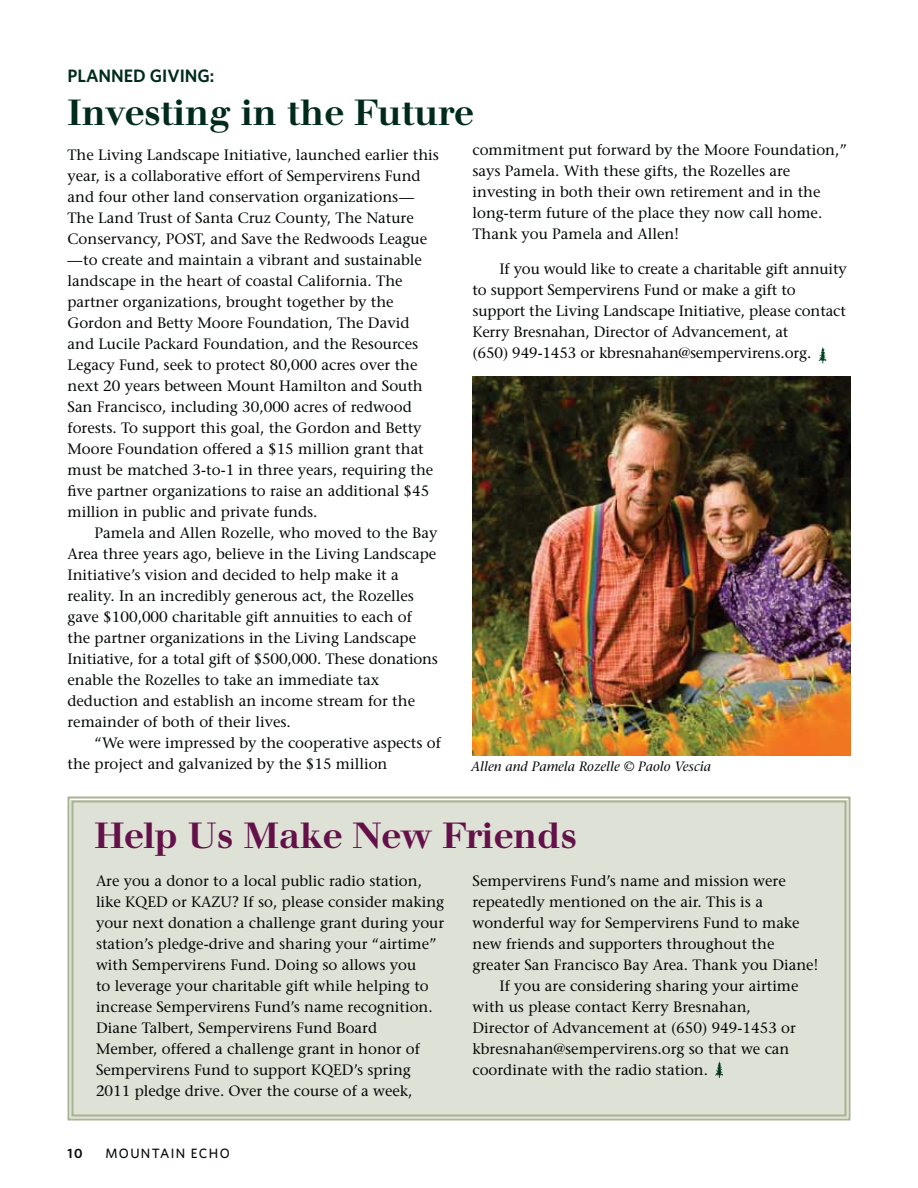
<style>
.page{position:relative;width:918px;height:1188px;background:#fff}
.page>*{position:absolute;margin:0;border:0;box-sizing:border-box;transform-origin:0 0}
.t1{font:500 36px "Walbaum";color:#64114a}
.t2{font:500 36px "Walbaum";color:#002b1c}
.t3{font:600 18px "Whitney";color:#002b1c}
.t4{font:15px/21px "Stone Serif";color:#030806}
.t5{font:italic 13.5px "Stone Serif";color:#030806}
.t6{font:500 13.5px "Whitney";letter-spacing:.1em;color:#030806}
.t7{font:600 13.5px "Whitney";color:#030806}
</style>
<div class="page">
<div style="left:67px;top:796px;width:784px;height:325px;background:#dee1d5"></div>
<img style="left:473px;top:376px;width:378px;height:380px">
<svg style="left:819px;top:347px;width:8px;height:16px"></svg>
<svg style="left:715px;top:1061px;width:8px;height:17px"></svg>
<p class="t3" style="left:68px;top:69px;width:148px">PLANNED GIVING:</p>
<h1 class="t2" style="left:68px;top:99px;width:407px">Investing in the Future</h1>
<p class="t4" style="left:68px;top:146px;width:373px">The Living Landscape Initiative, launched earlier this year, is a collaborative effort of Sempervirens Fund and four other land conservation organizations— The Land Trust of Santa Cruz County, The Nature Conservancy, POST, and Save the Redwoods League —to create and maintain a vibrant and sustainable landscape in the heart of coastal California. The partner organizations, brought together by the Gordon and Betty Moore Foundation, The David and Lucile Packard Foundation, and the Resources Legacy Fund, seek to protect 80,000 acres over the next 20 years between Mount Hamilton and South San Francisco, including 30,000 acres of redwood forests. To support this goal, the Gordon and Betty Moore Foundation offered a $15 million grant that must be matched 3-to-1 in three years, requiring the five partner organizations to raise an additional $45 million in public and private funds.</p>
<p class="t4" style="left:68px;top:524px;width:372px;text-indent:27px">Pamela and Allen Rozelle, who moved to the Bay Area three years ago, believe in the Living Landscape Initiative’s vision and decided to help make it a reality. In an incredibly generous act, the Rozelles gave $100,000 charitable gift annuities to each of the partner organizations in the Living Landscape Initiative, for a total gift of $500,000. These donations enable the Rozelles to take an immediate tax deduction and establish an income stream for the remainder of both of their lives.</p>
<p class="t4" style="left:68px;top:734px;width:375px;text-indent:27px">“We were impressed by the cooperative aspects of the project and galvanized by the $15 million</p>
<p class="t4" style="left:473px;top:141px;width:376px">commitment put forward by the Moore Foundation,” says Pamela. With these gifts, the Rozelles are investing in both their own retirement and in the long-term future of the place they now call home.<br>Thank you Pamela and Allen!</p>
<p class="t4" style="left:473px;top:260px;width:376px;text-indent:27px">If you would like to create a charitable gift annuity to support Sempervirens Fund or make a gift to support the Living Landscape Initiative, please contact Kerry Bresnahan, Director of Advancement, at<br>(650) 949-1453 or kbresnahan@sempervirens.org.</p>
<p class="t5" style="left:471px;top:761px;width:242px">Allen and Pamela Rozelle © Paolo Vescia</p>
<h1 class="t1" style="left:95px;top:822px;width:484px">Help Us Make New Friends</h1>
<p class="t4" style="left:96px;top:872px;width:350px">Are you a donor to a local public radio station, like KQED or KAZU? If so, please consider making your next donation a challenge grant during your station’s pledge-drive and sharing your “airtime” with Sempervirens Fund. Doing so allows you<br>to leverage your charitable gift while helping to increase Sempervirens Fund’s name recognition.<br>Diane Talbert, Sempervirens Fund Board<br>Member, offered a challenge grant in honor of Sempervirens Fund to support KQED’s spring 2011 pledge drive. Over the course of a week,</p>
<p class="t7" style="left:68px;top:1149px;width:16px">10</p>
<p class="t6" style="left:105px;top:1149px;width:126px">MOUNTAIN ECHO</p>
<p class="t4" style="left:473px;top:872px;width:315px">Sempervirens Fund’s name and mission were</p>
<p class="t4" style="left:473px;top:893px;width:292px">repeatedly mentioned on the air. This is a</p>
<p class="t4" style="left:473px;top:914px;width:329px">wonderful way for Sempervirens Fund to make</p>
<p class="t4" style="left:473px;top:935px;width:303px">new friends and supporters throughout the</p>
<p class="t4" style="left:473px;top:956px;width:347px">greater San Francisco Bay Area. Thank you Diane!</p>
<p class="t4" style="left:500px;top:977px;width:301px">If you are considering sharing your airtime</p>
<p class="t4" style="left:473px;top:998px;width:280px">with us please contact Kerry Bresnahan,</p>
<p class="t4" style="left:473px;top:1019px;width:325px">Director of Advancement at (650) 949-1453 or</p>
<p class="t4" style="left:473px;top:1040px;width:318px">kbresnahan@sempervirens.org so that we can</p>
<p class="t4" style="left:473px;top:1061px;width:237px">coordinate with the radio station.</p>
</div>
